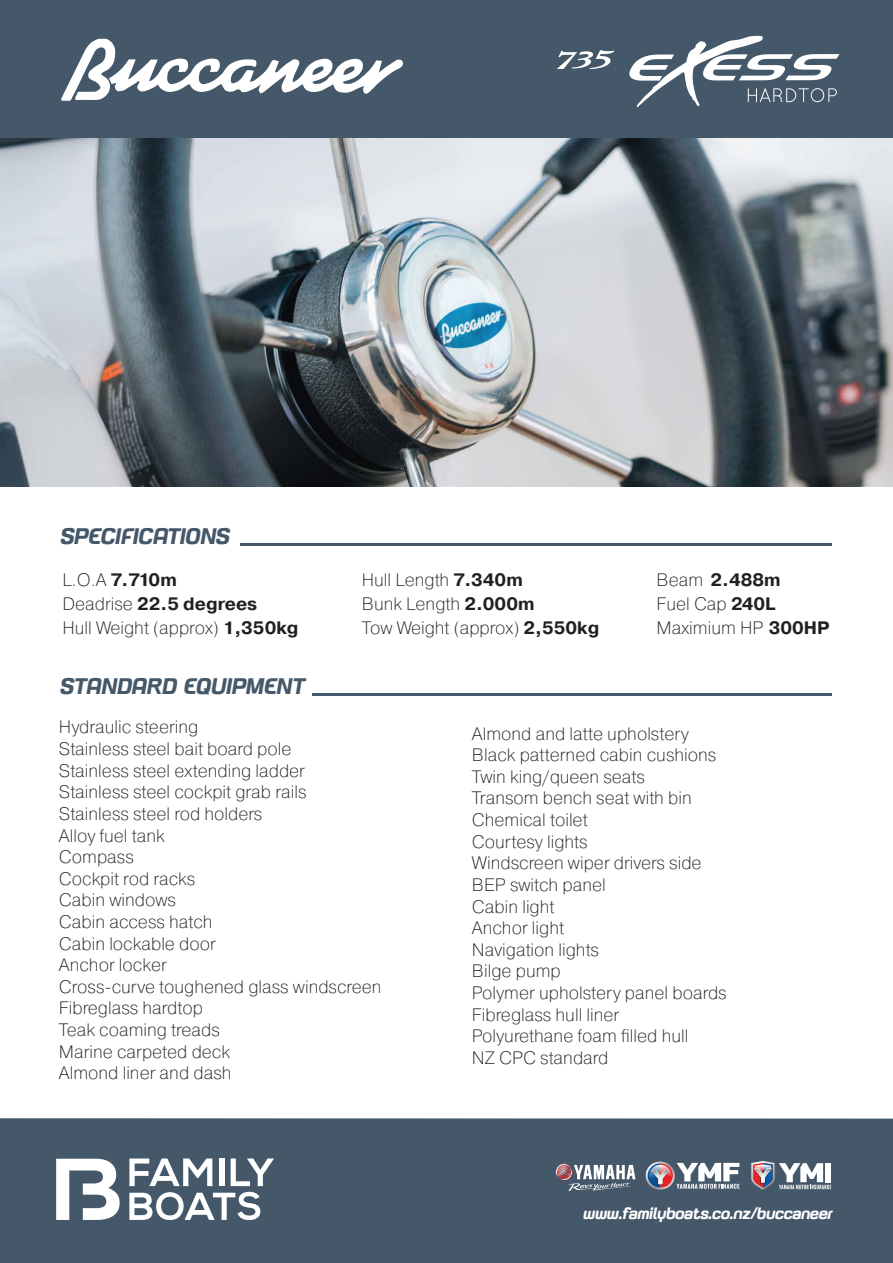
<style>
.page{position:relative;width:893px;height:1263px;background:#fff}
.page>*{position:absolute;margin:0;border:0;box-sizing:border-box;transform-origin:0 0}
.t1{font:700 22.5px "GFT Yamaha Motor Bold Italic OTF";color:#45586a}
.t2{font:200 18px/21.6px "Pragmatica";color:#231f20}
.t3{font:700 18px "Pragmatica";color:#231f20}
.t4{font:700 15px "GFT Yamaha Motor Bold Italic OTF";color:#fff}
.s1{font-weight:200}
.s2{font-weight:700}
</style>
<div class="page">
<div style="left:0;top:1118px;width:893px;height:145px;background:#45586a"></div>
<svg style="left:646px;top:1161px;width:93px;height:28px"></svg>
<svg style="left:751px;top:1161px;width:80px;height:29px"></svg>
<svg style="left:556px;top:1164px;width:79px;height:27px"></svg>
<svg style="left:56px;top:1159px;width:64px;height:61px"></svg>
<svg style="left:129px;top:1158px;width:83px;height:28px"></svg>
<div style="left:219px;top:1158px;width:5px;height:28px;background:#fff"></div>
<svg style="left:231px;top:1158px;width:43px;height:28px"></svg>
<svg style="left:129px;top:1192px;width:131px;height:28px"></svg>
<hr style="left:240px;top:544px;width:592px;height:2px;background:#45586a">
<img style="left:0;top:138px;width:893px;height:348px">
<hr style="left:313px;top:693px;width:519px;height:2px;background:#45586a">
<div style="left:0;top:0;width:893px;height:138px;background:#45586a"></div>
<svg style="left:557px;top:50px;width:57px;height:19px"></svg>
<svg style="left:61px;top:39px;width:342px;height:62px"></svg>
<svg style="left:629px;top:36px;width:210px;height:72px"></svg>
<p class="t1" style="left:61px;top:522px;width:171px">SPECIFICATIONS</p>
<p class="t3" style="left:62px;top:568px;width:116px"><span class="s1">L.O.A</span> 7.710m</p>
<p class="t2" style="left:362px;top:568px;width:162px">Hull Length <span class="s2">7.340m</span></p>
<p class="t3" style="left:656px;top:568px;width:126px"><span class="s1">Beam</span> 2.488m</p>
<p class="t3" style="left:62px;top:592px;width:196px"><span class="s1">Deadrise</span> 22.5 degrees</p>
<p class="t2" style="left:362px;top:592px;width:174px">Bunk Length <span class="s2">2.000m</span></p>
<p class="t2" style="left:657px;top:592px;width:121px">Fuel Cap <span class="s2">240L</span></p>
<p class="t2" style="left:62px;top:616px;width:237px">Hull Weight (approx) <span class="s2">1,350kg</span></p>
<p class="t2" style="left:362px;top:616px;width:239px">Tow Weight (approx) <span class="s2">2,550kg</span></p>
<p class="t2" style="left:657px;top:616px;width:175px">Maximium HP <span class="s2">300HP</span></p>
<p class="t1" style="left:60px;top:671px;width:246px">STANDARD EQUIPMENT</p>
<p class="t2" style="left:59px;top:716px;width:324px">Hydraulic steering<br>Stainless steel bait board pole<br>Stainless steel extending ladder<br>Stainless steel cockpit grab rails<br>Stainless steel rod holders<br>Alloy fuel tank<br>Compass<br>Cockpit rod racks<br>Cabin windows<br>Cabin access hatch<br>Cabin lockable door<br>Anchor locker<br>Cross-curve toughened glass windscreen<br>Fibreglass hardtop<br>Teak coaming treads<br>Marine carpeted deck<br>Almond liner and dash</p>
<p class="t2" style="left:472px;top:722px;width:256px">Almond and latte upholstery<br>Black patterned cabin cushions<br>Twin king/queen seats<br>Transom bench seat with bin<br>Chemical toilet<br>Courtesy lights<br>Windscreen wiper drivers side<br>BEP switch panel<br>Cabin light<br>Anchor light<br>Navigation lights<br>Bilge pump<br>Polymer upholstery panel boards<br>Fibreglass hull liner<br>Polyurethane foam filled hull<br>NZ CPC standard</p>
<p class="t4" style="left:584px;top:1204px;width:251px">www.familyboats.co.nz/buccaneer</p>
</div>
